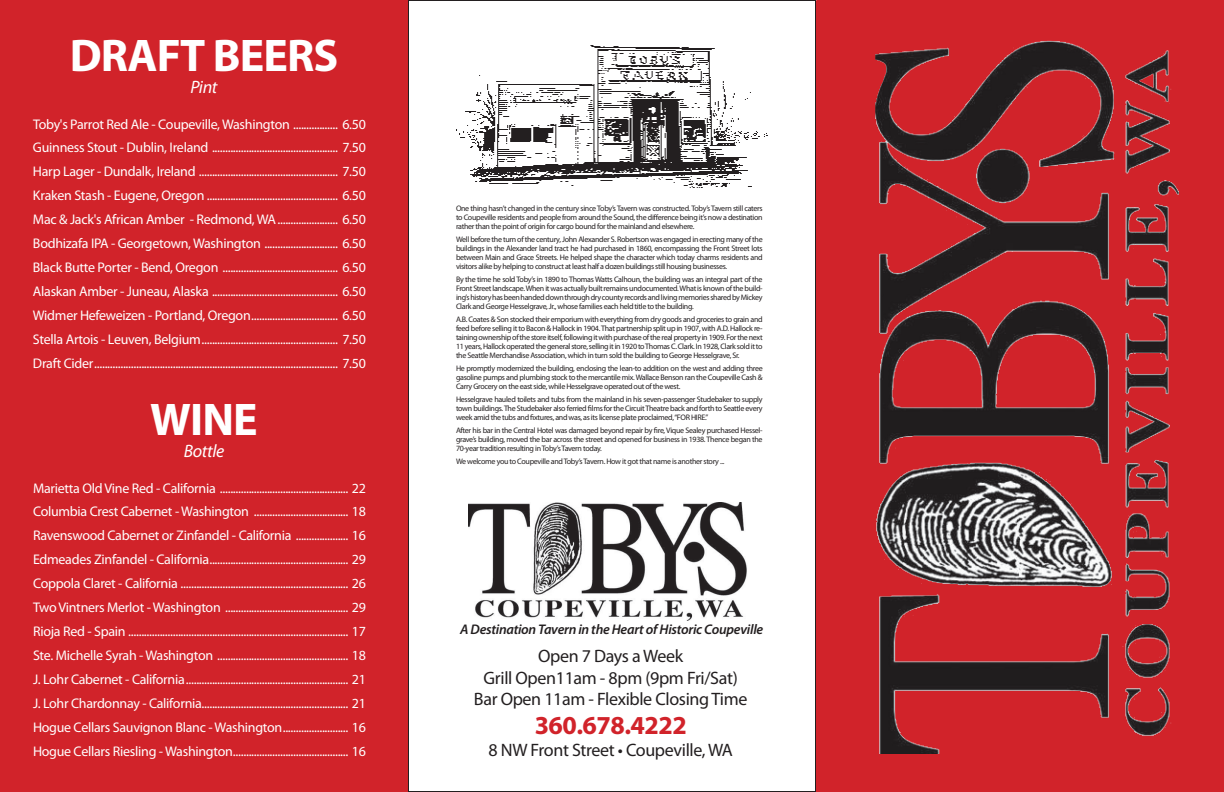
<style>
.page{position:relative;width:1224px;height:792px;background:#fff}
.page>*{position:absolute;margin:0;border:0;box-sizing:border-box;transform-origin:0 0}
.t1{font:700 46px "Myriad Pro";letter-spacing:-.02em;color:#fff}
.t2{font:700 26px "Myriad Pro";letter-spacing:-.02em;color:#d1232a}
.t3{font:18px/22px "Myriad Pro";letter-spacing:-.02em;color:#231f20;text-align:center}
.t4{font:italic 18px "Myriad Pro";letter-spacing:-.02em;color:#fff}
.t5{font:14px/24px "Myriad Pro";letter-spacing:-.02em;color:#fff;text-align:justify}
.t6{font:italic 600 14px "Myriad Pro";letter-spacing:-.02em;color:#231f20}
.t7{font:8px/9px "Myriad Pro";letter-spacing:-.04em;color:#231f20;text-align:justify}
</style>
<div class="page">
<div style="left:0;top:1px;width:408px;height:791px;background:#d1232a"></div>
<div style="left:817px;top:1px;width:407px;height:791px;background:#d1232a"></div>
<img style="left:456px;top:45px;width:312px;height:143px">
<img style="left:468px;top:503px;width:279px;height:118px">
<img style="left:875px;top:40px;width:304px;height:714px">
<h1 class="t1" style="left:70px;top:25px;width:270px">DRAFT BEERS</h1>
<h3 class="t4" style="left:190px;top:75px;width:29px">Pint</h3>
<p class="t5" style="left:33px;top:112px;width:335px">Toby's Parrot Red Ale - Coupeville, Washington ................. 6.50<br>Guinness Stout - Dublin, Ireland ................................................ 7.50<br>Harp Lager - Dundalk, Ireland ..................................................... 7.50<br>Kraken Stash - Eugene, Oregon .................................................. 6.50<br>Mac &amp; Jack's African Amber - Redmond, WA....................... 6.50<br>Bodhizafa IPA - Georgetown, Washington ............................ 6.50<br>Black Butte Porter - Bend, Oregon ............................................ 6.50<br>Alaskan Amber - Juneau, Alaska ................................................ 6.50<br>Widmer Hefeweizen - Portland, Oregon................................. 6.50<br>Stella Artois - Leuven, Belgium.................................................... 7.50<br>Draft Cider............................................................................................. 7.50</p>
<h1 class="t1" style="left:150px;top:389px;width:109px">WINE</h1>
<h3 class="t4" style="left:184px;top:439px;width:42px">Bottle</h3>
<p class="t5" style="left:33px;top:476px;width:335px">Marietta Old Vine Red - California ................................................. 22<br>Columbia Crest Cabernet - Washington .................................... 18<br>Ravenswood Cabernet or Zinfandel - California .................... 16<br>Edmeades Zinfandel - California..................................................... 29<br>Coppola Claret - California ................................................................ 26<br>Two Vintners Merlot - Washington ............................................... 29<br>Rioja Red - Spain .................................................................................... 17<br>Ste. Michelle Syrah - Washington .................................................. 18<br>J. Lohr Cabernet - California.............................................................. 21<br>J. Lohr Chardonnay - California........................................................ 21<br>Hogue Cellars Sauvignon Blanc - Washington......................... 16<br>Hogue Cellars Riesling - Washington............................................ 16</p>
<p class="t7" style="left:456px;top:203px;width:308px">One thing hasn’t changed in the century since Toby’s Tavern was constructed. Toby’s Tavern still caters to Coupeville residents and people from around the Sound, the difference being it’s now a destination rather than the point of origin for cargo bound for the mainland and elsewhere.</p>
<p class="t7" style="left:456px;top:234px;width:308px">Well before the turn of the century, John Alexander S. Robertson was engaged in erecting many of the buildings in the Alexander land tract he had purchased in 1860, encompassing the Front Street lots between Main and Grace Streets. He helped shape the character which today charms residents and visitors alike by helping to construct at least half a dozen buildings still housing businesses.</p>
<p class="t7" style="left:456px;top:274px;width:308px">By the time he sold Toby’s in 1890 to Thomas Watts Calhoun, the building was an integral part of the Front Street landscape. When it was actually built remains undocumented. What is known of the build&shy;ing’s history has been handed down through dry county records and living memories shared by Mickey Clark and George Hesselgrave, Jr., whose families each held title to the building.</p>
<p class="t7" style="left:456px;top:314px;width:308px">A.B. Coates &amp; Son stocked their emporium with everything from dry goods and groceries to grain and feed before selling it to Bacon &amp; Hallock in 1904. That partnership split up in 1907, with A.D. Hallock re&shy;taining ownership of the store itself, following it with purchase of the real property in 1909. For the next 11 years, Hallock operated the general store, selling it in 1920 to Thomas C. Clark. In 1928, Clark sold it to the Seattle Merchandise Association, which in turn sold the building to George Hesselgrave, Sr.</p>
<p class="t7" style="left:456px;top:363px;width:308px">He promptly modernized the building, enclosing the lean-to addition on the west and adding three gasoline pumps and plumbing stock to the mercantile mix. Wallace Benson ran the Coupeville Cash &amp; Carry Grocery on the east side, while Hesselgrave operated out of the west.</p>
<p class="t7" style="left:456px;top:394px;width:308px">Hesselgrave hauled toilets and tubs from the mainland in his seven-passenger Studebaker to supply town buildings. The Studebaker also ferried films for the Circuit Theatre back and forth to Seattle every week amid the tubs and fixtures, and was, as its license plate proclaimed, “FOR HIRE.”</p>
<p class="t7" style="left:456px;top:425px;width:308px">After his bar in the Central Hotel was damaged beyond repair by fire, Vique Sealey purchased Hessel&shy;grave’s building, moved the bar across the street and opened for business in 1938. Thence began the 70-year tradition resulting in Toby’s Tavern today.</p>
<p class="t7" style="left:456px;top:456px;width:270px">We welcome you to Coupeville and Toby’s Tavern. How it got that name is another story ...</p>
<h3 class="t6" style="left:460px;top:620px;width:305px">A Destination Tavern in the Heart of Historic Coupeville</h3>
<h3 class="t3" style="left:474px;top:644px;width:275px">Open 7 Days a Week<br>Grill Open11am - 8pm (9pm Fri/Sat)<br>Bar Open 11am - Flexible Closing Time</h3>
<h2 class="t2" style="left:535px;top:708px;width:154px">360.678.4222</h2>
<h3 class="t3" style="left:489px;top:738px;width:246px">8 NW Front Street • Coupeville, WA</h3>
</div>
